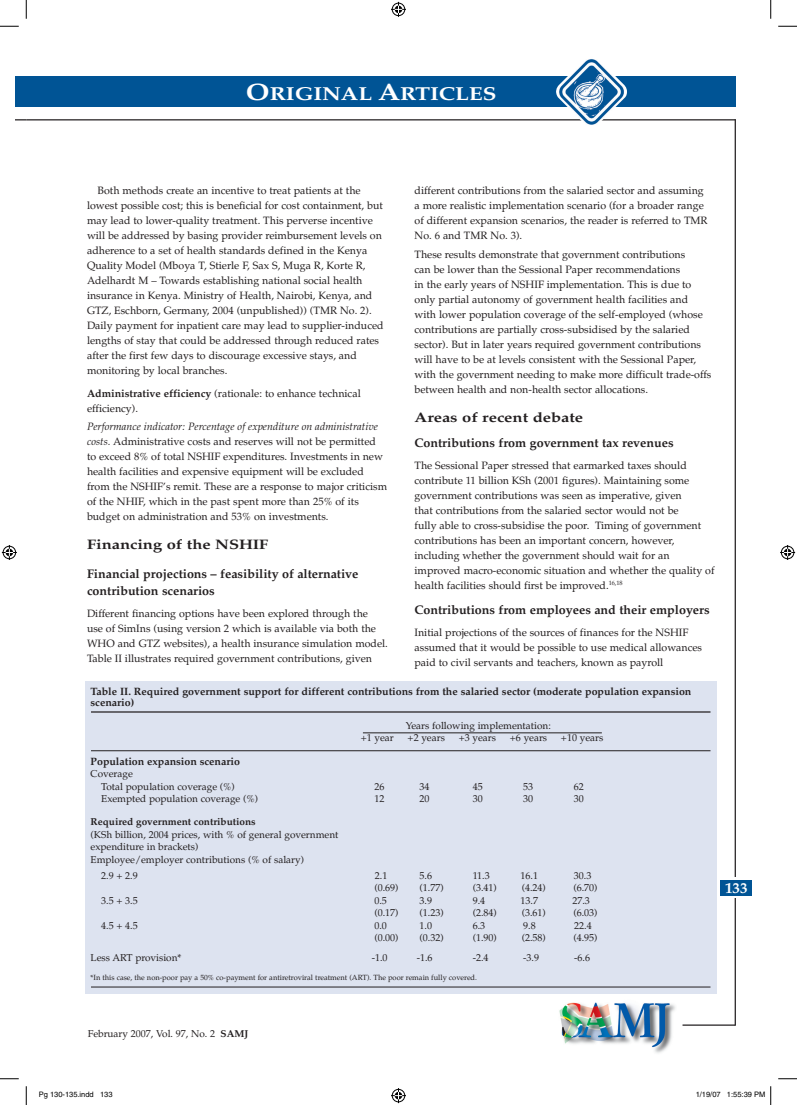
<style>
.page{position:relative;width:797px;height:1105px;background:#fff}
.page>*{position:absolute;margin:0;border:0;box-sizing:border-box;transform-origin:0 0}
.t1{font:700 18.75px "Palatino";color:#fff;scale:1.2 1}
.t2{font:700 15px "Palatino";color:#fff}
.t3{font:700 13.75px "Palatino";color:#231f20;scale:1.2 1}
.t4{font:700 12.5px/17.5px "Palatino";color:#231f20}
.t5{font:10.62px/15px "Palatino";color:#231f20}
.t6{font:700 10.62px/11.2px "Palatino";color:#231f20}
.t7{font:10px/12.5px "Palatino";color:#231f20}
.t8{font:700 10px "Palatino";color:#231f20}
.t9{font:7.5px "Palatino";color:#231f20}
.t10{font:7.5px "Helvetica";color:#000}
.s1{font-size:23.75px}
.s2{font-weight:700}
.s3{font-style:italic}
</style>
<div class="page">
<div style="left:16px;top:77px;width:10px;height:30px;background:#005495"></div>
<hr style="left:734px;top:119px;width:2px;height:906px;background:#231f20">
<div style="left:723px;top:877px;width:23px;height:21px;background:#fff"></div>
<hr style="left:682px;top:1024px;width:53px;height:2px;background:#231f20">
<div style="left:26px;top:77px;width:709px;height:30px;background:#005495"></div>
<hr style="left:26px;top:119px;width:709px;height:1px;background:#231f20">
<img style="left:555px;top:59px;width:72px;height:66px">
<img style="left:559px;top:1002px;width:117px;height:51px">
<div style="left:719px;top:880px;width:32px;height:16px;background:#005495"></div>
<div style="left:86px;top:681px;width:630px;height:313px;background:#dde3f0"></div>
<hr style="left:91px;top:711px;width:619px;height:2px;background:#231f20">
<hr style="left:91px;top:987px;width:619px;height:1px;background:#231f20">
<hr style="left:363px;top:732px;width:239px;height:1px;background:#231f20">
<hr style="left:91px;top:750px;width:619px;height:1px;background:#231f20">
<svg style="left:0;top:25px;width:19px;height:2px"></svg>
<svg style="left:778px;top:25px;width:19px;height:2px"></svg>
<svg style="left:0;top:1078px;width:19px;height:1px"></svg>
<svg style="left:778px;top:1078px;width:19px;height:1px"></svg>
<svg style="left:25px;top:0;width:2px;height:19px"></svg>
<svg style="left:25px;top:1086px;width:2px;height:19px"></svg>
<svg style="left:770px;top:0;width:1px;height:19px"></svg>
<svg style="left:391px;top:2px;width:15px;height:15px"></svg>
<svg style="left:391px;top:1088px;width:15px;height:15px"></svg>
<svg style="left:2px;top:545px;width:15px;height:15px"></svg>
<svg style="left:780px;top:545px;width:15px;height:15px"></svg>
<svg style="left:770px;top:1086px;width:1px;height:19px"></svg>
<h1 class="t1" style="left:246px;top:82px;width:210px"><span class="s1">O</span>RIGINAL <span class="s1">A</span>RTICLES</h1>
<p class="t5" style="left:87px;top:183px;width:298px;text-indent:11px">Both methods create an incentive to treat patients at the lowest possible cost; this is beneficial for cost containment, but may lead to lower-quality treatment. This perverse incentive will be addressed by basing provider reimbursement levels on adherence to a set of health standards defined in the Kenya Quality Model (Mboya T, Stierle F, Sax S, Muga R, Korte R, Adelhardt M – Towards establishing national social health insurance in Kenya. Ministry of Health, Nairobi, Kenya, and GTZ, Eschborn, Germany, 2004 (unpublished)) (TMR No. 2).<br>Daily payment for inpatient care may lead to supplier-induced lengths of stay that could be addressed through reduced rates after the first few days to discourage excessive stays, and monitoring by local branches.</p>
<p class="t5" style="left:87px;top:386px;width:275px"><span class="s2">Administrative efficiency</span> (rationale: to enhance technical efficiency).</p>
<p class="t5" style="left:87px;top:419px;width:301px"><span class="s3">Performance indicator: Percentage of expenditure on administrative costs.</span> Administrative costs and reserves will not be permitted to exceed 8% of total NSHIF expenditures. Investments in new health facilities and expensive equipment will be excluded from the NSHIF’s remit. These are a response to major criticism of the NHIF, which in the past spent more than 25% of its budget on administration and 53% on investments.</p>
<p class="t3" style="left:87px;top:536px;width:153px">Financing of the NSHIF</p>
<p class="t4" style="left:87px;top:564px;width:273px">Financial projections – feasibility of alternative contribution scenarios</p>
<p class="t5" style="left:87px;top:606px;width:302px">Different financing options have been explored through the<br>use of SimIns (using version 2 which is available via both the WHO and GTZ websites), a health insurance simulation model.<br>Table II illustrates required government contributions, given</p>
<p class="t5" style="left:414px;top:183px;width:294px">different contributions from the salaried sector and assuming a more realistic implementation scenario (for a broader range of different expansion scenarios, the reader is referred to TMR No. 6 and TMR No. 3).</p>
<p class="t5" style="left:414px;top:247px;width:298px">These results demonstrate that government contributions<br>can be lower than the Sessional Paper recommendations<br>in the early years of NSHIF implementation. This is due to only partial autonomy of government health facilities and with lower population coverage of the self-employed (whose contributions are partially cross-subsidised by the salaried sector). But in later years required government contributions will have to be at levels consistent with the Sessional Paper, with the government needing to make more difficult trade-offs between health and non-health sector allocations.</p>
<p class="t3" style="left:414px;top:409px;width:142px">Areas of recent debate</p>
<p class="t4" style="left:414px;top:434px;width:260px">Contributions from government tax revenues</p>
<p class="t5" style="left:414px;top:458px;width:301px">The Sessional Paper stressed that earmarked taxes should contribute 11 billion KSh (2001 figures). Maintaining some government contributions was seen as imperative, given<br>that contributions from the salaried sector would not be<br>fully able to cross-subsidise the poor. Timing of government contributions has been an important concern, however, including whether the government should wait for an improved macro-economic situation and whether the quality of health facilities should first be improved.<sup>16,18</sup></p>
<p class="t4" style="left:414px;top:600px;width:296px">Contributions from employees and their employers</p>
<p class="t5" style="left:414px;top:625px;width:289px">Initial projections of the sources of finances for the NSHIF assumed that it would be possible to use medical allowances paid to civil servants and teachers, known as payroll</p>
<p class="t6" style="left:91px;top:685px;width:602px">Table II. Required government support for different contributions from the salaried sector (moderate population expansion scenario)</p>
<p class="t7" style="left:406px;top:719px;width:147px">Years following implementation:</p>
<p class="t7" style="left:361px;top:732px;width:35px">+1 year</p>
<p class="t7" style="left:407px;top:732px;width:39px">+2 years</p>
<p class="t7" style="left:459px;top:732px;width:39px">+3 years</p>
<p class="t7" style="left:510px;top:732px;width:39px">+6 years</p>
<p class="t7" style="left:561px;top:732px;width:44px">+10 years</p>
<p class="t6" style="left:91px;top:755px;width:151px">Population expansion scenario</p>
<p class="t7" style="left:101px;top:768px;width:135px;text-indent:-11px">Coverage<br>Total population coverage (%)</p>
<p class="t7" style="left:374px;top:780px;width:11px">26</p>
<p class="t7" style="left:419px;top:780px;width:11px">34</p>
<p class="t7" style="left:473px;top:780px;width:11px">45</p>
<p class="t7" style="left:523px;top:780px;width:11px">53</p>
<p class="t7" style="left:574px;top:780px;width:11px">62</p>
<p class="t7" style="left:101px;top:793px;width:158px">Exempted population coverage (%)</p>
<p class="t7" style="left:374px;top:793px;width:11px">12</p>
<p class="t7" style="left:419px;top:793px;width:11px">20</p>
<p class="t7" style="left:473px;top:793px;width:11px">30</p>
<p class="t7" style="left:523px;top:793px;width:11px">30</p>
<p class="t7" style="left:574px;top:793px;width:11px">30</p>
<p class="t8" style="left:91px;top:815px;width:166px">Required government contributions</p>
<p class="t7" style="left:91px;top:828px;width:249px">(KSh billion, 2004 prices, with % of general government expenditure in brackets)<br>Employee/employer contributions (% of salary)</p>
<p class="t7" style="left:101px;top:869px;width:38px">2.9 + 2.9</p>
<p class="t7" style="left:375px;top:869px;width:14px">2.1</p>
<p class="t7" style="left:419px;top:869px;width:14px">5.6</p>
<p class="t7" style="left:473px;top:869px;width:18px">11.3</p>
<p class="t7" style="left:520px;top:869px;width:19px">16.1</p>
<p class="t7" style="left:574px;top:869px;width:19px">30.3</p>
<p class="t7" style="left:374px;top:882px;width:26px">(0.69)</p>
<p class="t7" style="left:419px;top:882px;width:26px">(1.77)</p>
<p class="t7" style="left:473px;top:882px;width:26px">(3.41)</p>
<p class="t7" style="left:521px;top:882px;width:26px">(4.24)</p>
<p class="t7" style="left:573px;top:882px;width:26px">(6.70)</p>
<p class="t7" style="left:101px;top:894px;width:38px">3.5 + 3.5</p>
<p class="t7" style="left:374px;top:894px;width:14px">0.5</p>
<p class="t7" style="left:419px;top:894px;width:14px">3.9</p>
<p class="t7" style="left:473px;top:894px;width:14px">9.4</p>
<p class="t7" style="left:520px;top:894px;width:19px">13.7</p>
<p class="t7" style="left:572px;top:894px;width:19px">27.3</p>
<p class="t7" style="left:374px;top:907px;width:26px">(0.17)</p>
<p class="t7" style="left:419px;top:907px;width:26px">(1.23)</p>
<p class="t7" style="left:473px;top:907px;width:26px">(2.84)</p>
<p class="t7" style="left:521px;top:907px;width:26px">(3.61)</p>
<p class="t7" style="left:573px;top:907px;width:26px">(6.03)</p>
<p class="t7" style="left:101px;top:919px;width:38px">4.5 + 4.5</p>
<p class="t7" style="left:374px;top:919px;width:14px">0.0</p>
<p class="t7" style="left:419px;top:919px;width:14px">1.0</p>
<p class="t7" style="left:473px;top:919px;width:14px">6.3</p>
<p class="t7" style="left:523px;top:919px;width:14px">9.8</p>
<p class="t7" style="left:574px;top:919px;width:19px">22.4</p>
<p class="t7" style="left:374px;top:932px;width:26px">(0.00)</p>
<p class="t7" style="left:419px;top:932px;width:26px">(0.32)</p>
<p class="t7" style="left:473px;top:932px;width:26px">(1.90)</p>
<p class="t7" style="left:521px;top:932px;width:26px">(2.58)</p>
<p class="t7" style="left:573px;top:932px;width:26px">(4.95)</p>
<p class="t7" style="left:91px;top:951px;width:92px">Less ART provision*</p>
<p class="t7" style="left:372px;top:951px;width:17px">-1.0</p>
<p class="t7" style="left:417px;top:951px;width:17px">-1.6</p>
<p class="t7" style="left:473px;top:951px;width:17px">-2.4</p>
<p class="t7" style="left:523px;top:951px;width:17px">-3.9</p>
<p class="t7" style="left:574px;top:951px;width:17px">-6.6</p>
<p class="t9" style="left:91px;top:973px;width:388px">*In this case, the non-poor pay a 50% co-payment for antiretroviral treatment (ART). The poor remain fully covered.</p>
<h2 class="t2" style="left:725px;top:879px;width:24px">133</h2>
<p class="t7" style="left:88px;top:1028px;width:162px">February 2007, Vol. 97, No. 2 <span class="s2">SAMJ</span></p>
<p class="t10" style="left:39px;top:1090px;width:75px">Pg 130-135.indd 133</p>
<p class="t10" style="left:695px;top:1090px;width:71px">1/19/07 1:55:39 PM</p>
</div>
